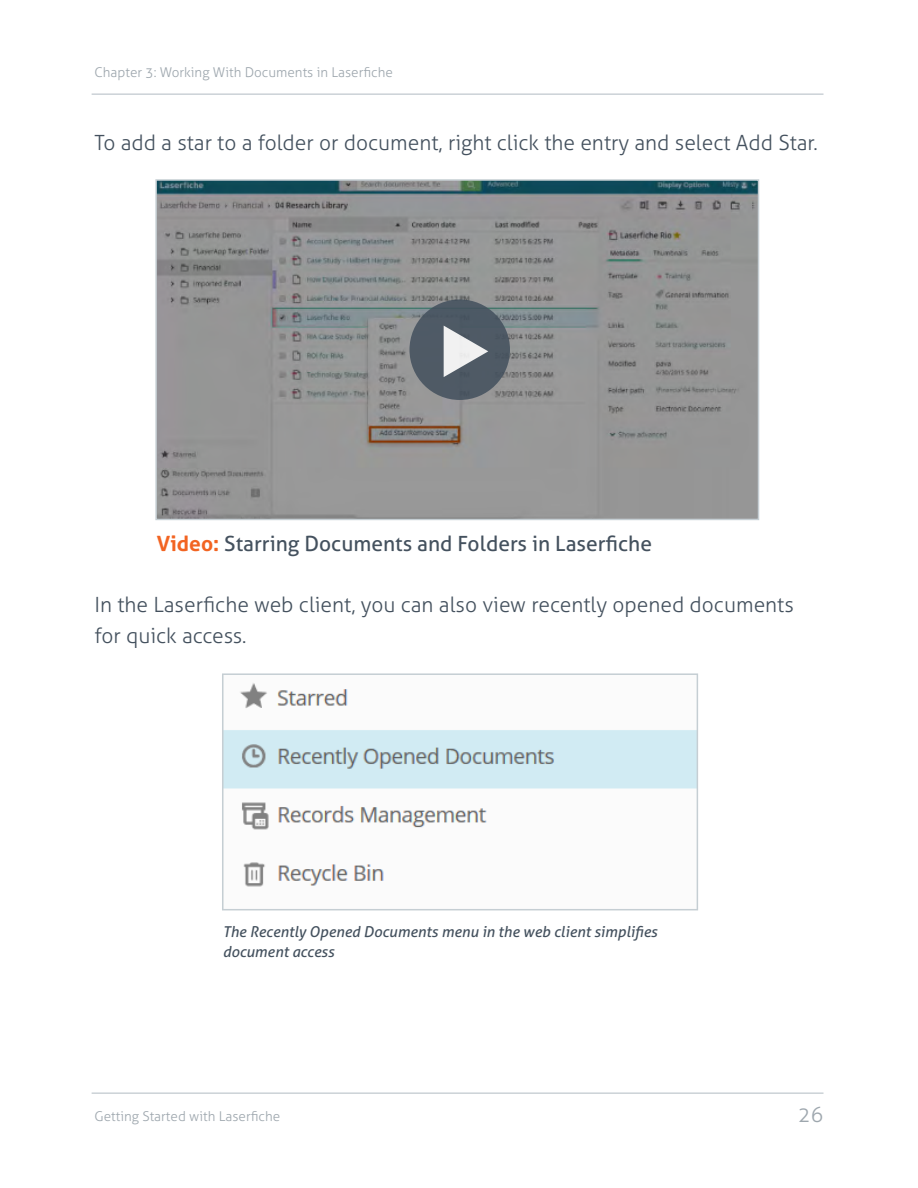
<style>
.page{position:relative;width:918px;height:1188px;background:#fff}
.page>*{position:absolute;margin:0;border:0;box-sizing:border-box;transform-origin:0 0}
.t1{font:300 21px/31.5px "Aller";color:#44515e}
.t2{font:21px "Aller";color:#44515e}
.t3{font:300 21px "Aller";color:#9ea7ae}
.t4{font:italic 15px/19.5px "Aller";color:#44515e}
.t5{font:300 13.5px "Aller";color:#9ea7ae}
.s1{font-weight:700;color:#f26422}
</style>
<div class="page">
<hr style="left:92px;top:1093px;width:732px;height:1px;background:#b1bbc2">
<hr style="left:92px;top:94px;width:732px;height:1px;background:#b1bbc2">
<img style="left:225px;top:683px;width:470px;height:204px">
<div style="left:222px;top:673px;width:476px;height:237px;border:2px solid #c5ced3"></div>
<svg style="left:155px;top:179px;width:605px;height:342px;background:#8f9192"></svg>
<div style="left:409px;top:299px;width:101px;height:101px;background:#4f5a65;border-radius:50%"></div>
<svg style="left:444px;top:326px;width:44px;height:51px"></svg>
<p class="t5" style="left:94px;top:64px;width:300px">Chapter 3: Working With Documents in Laserfiche</p>
<p class="t1" style="left:94px;top:127px;width:725px">To add a star to a folder or document, right click the entry and select Add Star.</p>
<p class="t2" style="left:157px;top:531px;width:497px"><span class="s1">Video:</span> Starring Documents and Folders in Laserfiche</p>
<p class="t1" style="left:94px;top:589px;width:701px">In the Laserfiche web client, you can also view recently opened documents for quick access.</p>
<p class="t4" style="left:223px;top:922px;width:436px">The Recently Opened Documents menu in the web client simplifies document access</p>
<p class="t5" style="left:94px;top:1109px;width:187px">Getting Started with Laserfiche</p>
<p class="t3" style="left:798px;top:1102px;width:27px">26</p>
</div>
